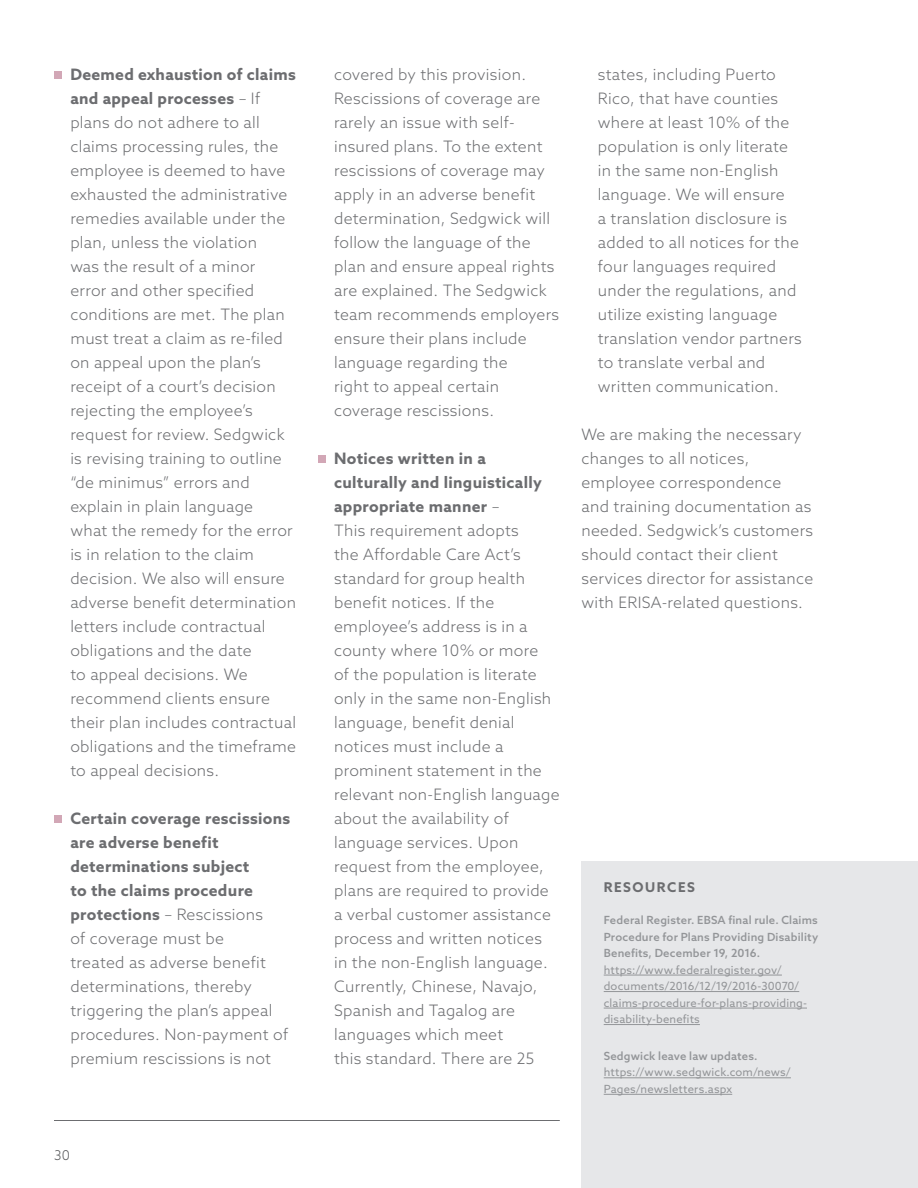
<style>
.page{position:relative;width:918px;height:1188px;background:#fff}
.page>*{position:absolute;margin:0;border:0;box-sizing:border-box;transform-origin:0 0}
.Body_Copy{font:300 15.75px/24px "Azo Sans";letter-spacing:.02em;color:#6c6d70}
.References_Resources{font:700 13.5px "Azo Sans";letter-spacing:.115em;color:#6c6d70}
.Page_Number_-_Left{font:300 13.5px "Azo Sans";color:#57585a}
.URLs{font:11.25px/16.5px "Azo Sans";letter-spacing:.015em;color:#939598}
.URL_Title{font:500 11.25px/16.5px "Azo Sans";letter-spacing:.015em;color:#939598;text-align:justify}
.s1{font-weight:700}
</style>
<div class="page">
<div style="left:581px;top:862px;width:337px;height:326px;background:#e6e7e9"></div>
<hr style="left:54px;top:1120px;width:506px;height:1px;background:#6c6d70">
<div style="left:54px;top:71px;width:8px;height:7px;background:#d2a7b6"></div>
<div style="left:54px;top:815px;width:8px;height:7px;background:#d2a7b6"></div>
<hr style="left:604px;top:975px;width:178px;height:1px;background:#939598">
<hr style="left:604px;top:991px;width:195px;height:1px;background:#939598">
<hr style="left:604px;top:1008px;width:203px;height:1px;background:#939598">
<hr style="left:604px;top:1024px;width:96px;height:1px;background:#939598">
<hr style="left:604px;top:1078px;width:187px;height:1px;background:#939598">
<hr style="left:604px;top:1094px;width:128px;height:1px;background:#939598">
<div style="left:318px;top:455px;width:7px;height:7px;background:#d2a7b6"></div>
<p class="Body_Copy" style="left:70px;top:62px;width:227px"><span class="s1">Deemed exhaustion of claims and appeal processes</span> – If plans do not adhere to all claims processing rules, the employee is deemed to have exhausted the administrative remedies available under the plan, unless the violation<br>was the result of a minor<br>error and other specified conditions are met. The plan must treat a claim as re-filed on appeal upon the plan’s receipt of a court’s decision rejecting the employee’s request for review. Sedgwick is revising training to outline “de minimus” errors and explain in plain language<br>what the remedy for the error is in relation to the claim decision. We also will ensure adverse benefit determination letters include contractual obligations and the date<br>to appeal decisions. We recommend clients ensure their plan includes contractual obligations and the timeframe to appeal decisions.</p>
<p class="Body_Copy" style="left:70px;top:806px;width:222px"><span class="s1">Certain coverage rescissions are adverse benefit determinations subject<br>to the claims procedure protections</span> – Rescissions<br>of coverage must be<br>treated as adverse benefit determinations, thereby triggering the plan’s appeal procedures. Non-payment of premium rescissions is not</p>
<p class="Page_Number_-_Left" style="left:54px;top:1146px;width:18px">30</p>
<p class="Body_Copy" style="left:334px;top:62px;width:227px">covered by this provision.<br>Rescissions of coverage are rarely an issue with self&shy;insured plans. To the extent rescissions of coverage may apply in an adverse benefit determination, Sedgwick will follow the language of the plan and ensure appeal rights are explained. The Sedgwick team recommends employers ensure their plans include language regarding the<br>right to appeal certain coverage rescissions.</p>
<p class="Body_Copy" style="left:334px;top:446px;width:227px"><span class="s1">Notices written in a culturally and linguistically appropriate manner</span> –<br>This requirement adopts<br>the Affordable Care Act’s standard for group health benefit notices. If the employee’s address is in a county where 10% or more<br>of the population is literate only in the same non-English language, benefit denial notices must include a prominent statement in the relevant non-English language about the availability of language services. Upon request from the employee, plans are required to provide a verbal customer assistance process and written notices<br>in the non-English language.<br>Currently, Chinese, Navajo,<br>Spanish and Tagalog are languages which meet<br>this standard. There are 25</p>
<p class="Body_Copy" style="left:598px;top:62px;width:206px">states, including Puerto<br>Rico, that have counties where at least 10% of the population is only literate in the same non-English language. We will ensure<br>a translation disclosure is added to all notices for the four languages required under the regulations, and utilize existing language translation vendor partners to translate verbal and written communication.</p>
<p class="Body_Copy" style="left:581px;top:422px;width:233px">We are making the necessary changes to all notices, employee correspondence<br>and training documentation as needed. Sedgwick’s customers should contact their client services director for assistance with ERISA-related questions.</p>
<p class="References_Resources" style="left:604px;top:878px;width:93px">RESOURCES</p>
<p class="URL_Title" style="left:604px;top:912px;width:216px">Federal Register. EBSA final rule. Claims Procedure for Plans Providing Disability Benefits, December 19, 2016.</p>
<p class="URLs" style="left:604px;top:961px;width:205px">https://www.federalregister.gov/ documents/2016/12/19/2016-30070/ claims-procedure-for-plans-providing&shy;disability-benefits</p>
<p class="URL_Title" style="left:604px;top:1048px;width:155px">Sedgwick leave law updates.</p>
<p class="URLs" style="left:604px;top:1064px;width:189px">https://www.sedgwick.com/news/<br>Pages/newsletters.aspx</p>
</div>
